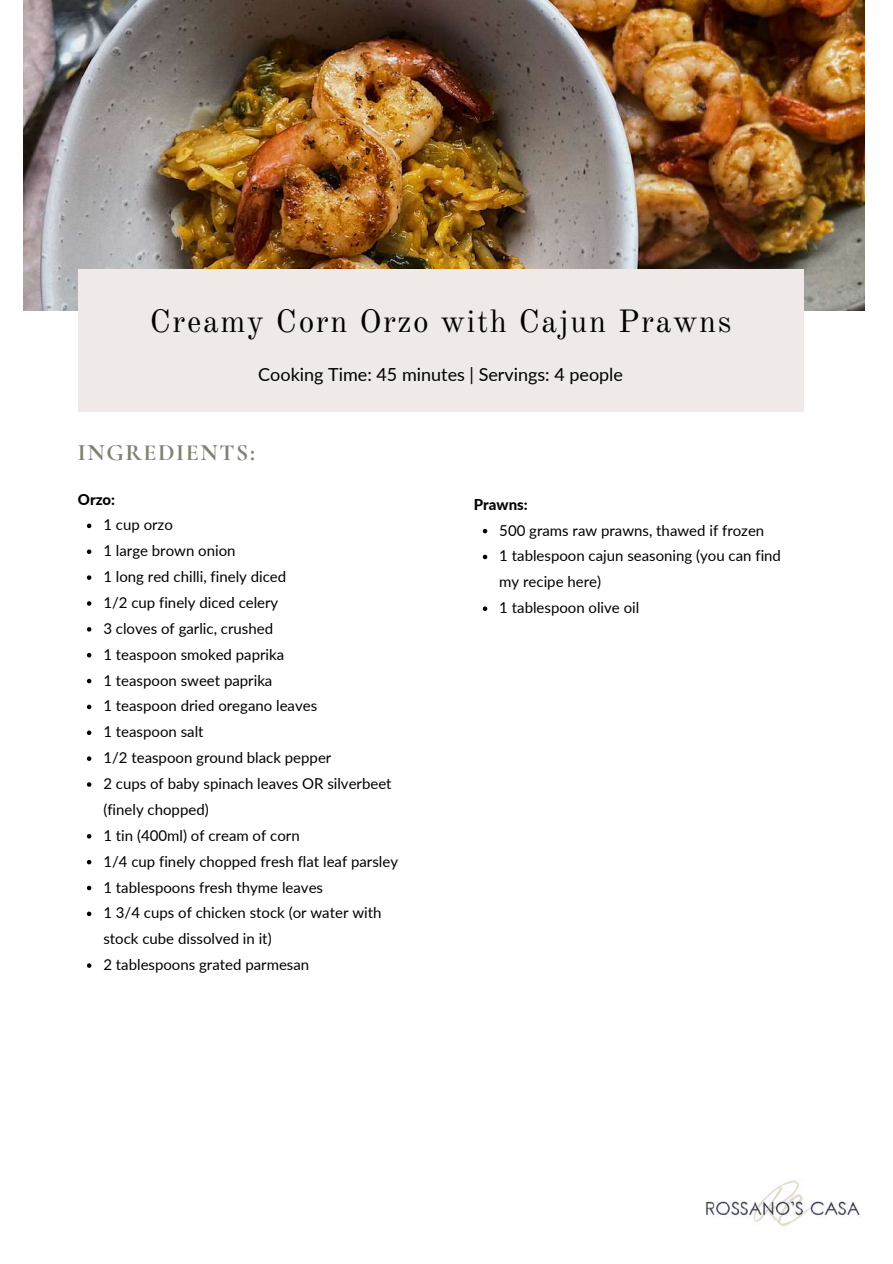
<style>
.page{position:relative;width:893px;height:1264px;background:#fff}
.page>*{position:absolute;margin:0;border:0;box-sizing:border-box;transform-origin:0 0}
.t1{font:31.5px "Old Standard";letter-spacing:.05em;color:#000}
.t2{font:700 23.55px "Cormorant Garamond";letter-spacing:.07em;color:#7e8371}
.t3{font:18px "Lato";color:#000}
.t4{font:15px/25.8px "Lato";color:#000}
.t5{font:800 15px "Lato";color:#000}
</style>
<div class="page">
<img style="left:24px;top:0;width:840px;height:310px">
<div style="left:78px;top:269px;width:725px;height:143px;background:#efeae7"></div>
<img style="left:705px;top:1180px;width:156px;height:46px">
<svg style="left:87px;top:523px;width:4px;height:5px"></svg>
<svg style="left:87px;top:549px;width:4px;height:5px"></svg>
<svg style="left:87px;top:575px;width:4px;height:5px"></svg>
<svg style="left:87px;top:601px;width:4px;height:4px"></svg>
<svg style="left:87px;top:627px;width:4px;height:4px"></svg>
<svg style="left:87px;top:653px;width:4px;height:4px"></svg>
<svg style="left:87px;top:678px;width:4px;height:5px"></svg>
<svg style="left:87px;top:704px;width:4px;height:5px"></svg>
<svg style="left:87px;top:730px;width:4px;height:5px"></svg>
<svg style="left:87px;top:756px;width:4px;height:5px"></svg>
<svg style="left:87px;top:782px;width:4px;height:4px"></svg>
<svg style="left:87px;top:834px;width:4px;height:4px"></svg>
<svg style="left:87px;top:859px;width:4px;height:5px"></svg>
<svg style="left:87px;top:885px;width:4px;height:5px"></svg>
<svg style="left:87px;top:911px;width:4px;height:5px"></svg>
<svg style="left:87px;top:963px;width:4px;height:4px"></svg>
<svg style="left:483px;top:529px;width:4px;height:4px"></svg>
<svg style="left:483px;top:554px;width:4px;height:5px"></svg>
<svg style="left:483px;top:606px;width:4px;height:5px"></svg>
<h1 class="t1" style="left:150px;top:302px;width:583px">Creamy Corn Orzo with Cajun Prawns</h1>
<p class="t3" style="left:258px;top:363px;width:366px">Cooking Time: 45 minutes | Servings: 4 people</p>
<h2 class="t2" style="left:78px;top:438px;width:178px">INGREDIENTS:</h2>
<p class="t5" style="left:78px;top:489px;width:39px">Orzo:</p>
<p class="t4" style="left:103px;top:511px;width:296px">1 cup orzo<br>1 large brown onion<br>1 long red chilli, finely diced<br>1/2 cup finely diced celery<br>3 cloves of garlic, crushed<br>1 teaspoon smoked paprika<br>1 teaspoon sweet paprika<br>1 teaspoon dried oregano leaves<br>1 teaspoon salt<br>1/2 teaspoon ground black pepper<br>2 cups of baby spinach leaves OR silverbeet (finely chopped)<br>1 tin (400ml) of cream of corn<br>1/4 cup finely chopped fresh flat leaf parsley<br>1 tablespoons fresh thyme leaves<br>1 3/4 cups of chicken stock (or water with stock cube dissolved in it)<br>2 tablespoons grated parmesan</p>
<p class="t5" style="left:474px;top:495px;width:55px">Prawns:</p>
<p class="t4" style="left:499px;top:517px;width:283px">500 grams raw prawns, thawed if frozen<br>1 tablespoon cajun seasoning (you can find my recipe here)<br>1 tablespoon olive oil</p>
</div>
